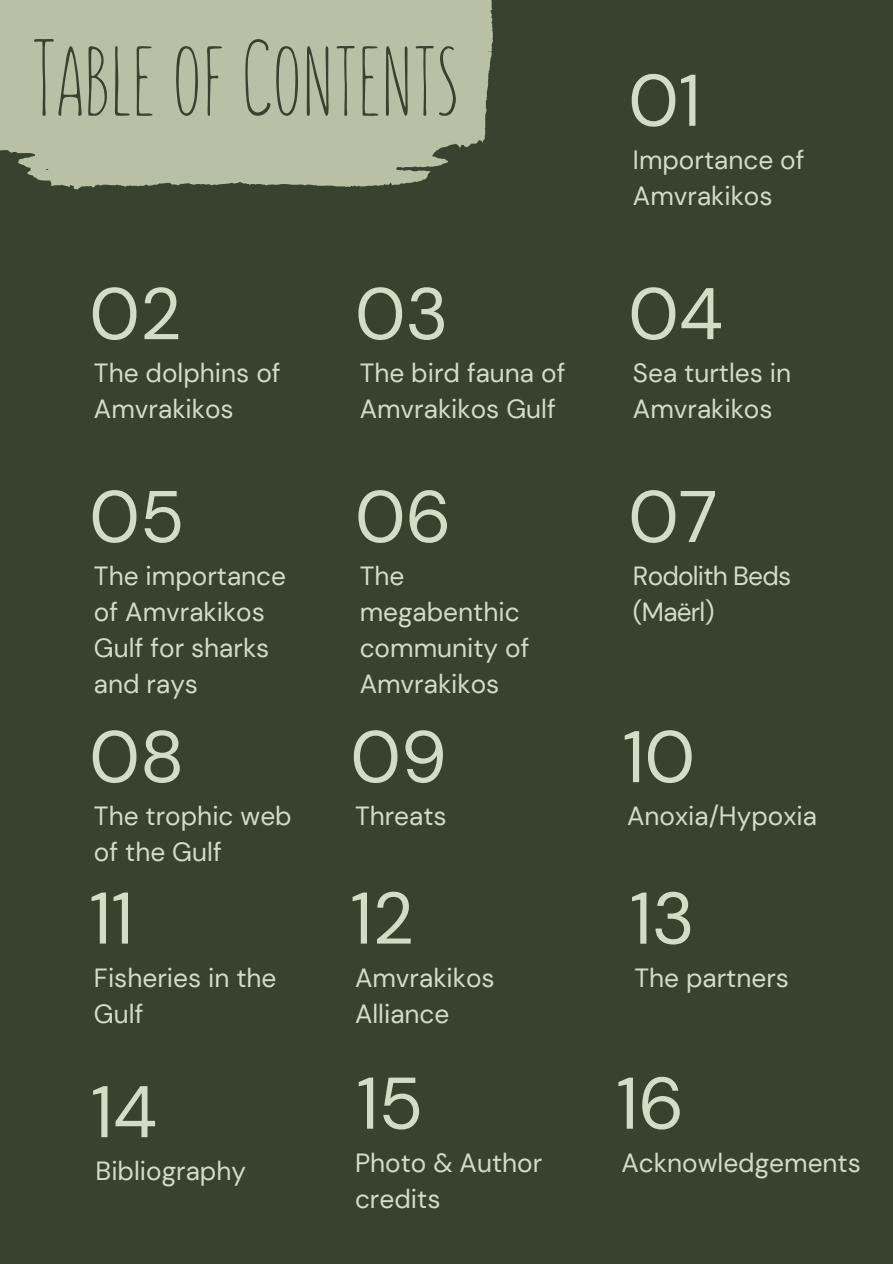
<style>
.page{position:relative;width:893px;height:1264px;background:#fff}
.page>*{position:absolute;margin:0;border:0;box-sizing:border-box;transform-origin:0 0}
.t1{font:109.5px "Aka Acid Sunn";color:#37422f}
.t2{font:72.9px "DM Sans";color:#d0ddc7}
.t3{font:26.25px/36px "DM Sans";color:#d0ddc7}
.t4{font:26.25px/36px "DM Sans";letter-spacing:-.03em;color:#d0ddc7}
</style>
<div class="page">
<div style="left:0;top:0;width:892px;height:1263px;background:#37422f"></div>
<div style="left:0;top:0;width:493px;height:189px;background:#b8c1a5"></div>
<h1 class="t1" style="left:31px;top:39px;width:429px">Table of Contents</h1>
<h2 class="t2" style="left:89px;top:267px;width:94px">02</h2>
<p class="t3" style="left:94px;top:355px;width:188px">The dolphins of<br>Amvrakikos</p>
<h2 class="t2" style="left:89px;top:469px;width:97px">05</h2>
<p class="t3" style="left:94px;top:558px;width:194px">The importance of Amvrakikos<br>Gulf for sharks and rays</p>
<h2 class="t2" style="left:89px;top:709px;width:96px">08</h2>
<p class="t3" style="left:94px;top:798px;width:199px">The trophic web of the Gulf</p>
<h2 class="t2" style="left:89px;top:871px;width:46px">11</h2>
<h2 class="t2" style="left:355px;top:267px;width:95px">03</h2>
<p class="t3" style="left:359px;top:355px;width:207px">The bird fauna of<br>Amvrakikos Gulf</p>
<h2 class="t2" style="left:355px;top:469px;width:98px">06</h2>
<p class="t3" style="left:359px;top:558px;width:171px">The megabenthic community of<br>Amvrakikos</p>
<h2 class="t2" style="left:350px;top:709px;width:98px">09</h2>
<p class="t3" style="left:355px;top:798px;width:93px">Threats</p>
<h2 class="t2" style="left:350px;top:871px;width:65px">12</h2>
<h2 class="t2" style="left:628px;top:53px;width:74px">01</h2>
<p class="t3" style="left:633px;top:142px;width:173px">Importance of<br>Amvrakikos</p>
<h2 class="t2" style="left:628px;top:267px;width:96px">04</h2>
<p class="t3" style="left:633px;top:355px;width:160px">Sea turtles in<br>Amvrakikos</p>
<h2 class="t2" style="left:628px;top:469px;width:91px">07</h2>
<p class="t4" style="left:633px;top:558px;width:160px">Rodolith Beds (Maërl)</p>
<h2 class="t2" style="left:622px;top:709px;width:74px">10</h2>
<p class="t3" style="left:627px;top:798px;width:191px">Anoxia/Hypoxia</p>
<h2 class="t2" style="left:629px;top:871px;width:66px">13</h2>
<p class="t3" style="left:94px;top:959px;width:184px">Fisheries in the<br>Gulf</p>
<p class="t3" style="left:355px;top:959px;width:141px">Amvrakikos</p>
<p class="t3" style="left:634px;top:959px;width:156px">The partners</p>
<p class="t3" style="left:355px;top:995px;width:96px">Alliance</p>
<h2 class="t2" style="left:91px;top:1064px;width:68px">14</h2>
<h2 class="t2" style="left:356px;top:1056px;width:68px">15</h2>
<p class="t3" style="left:96px;top:1153px;width:152px">Bibliography</p>
<p class="t3" style="left:355px;top:1145px;width:189px">Photo &amp; Author credits</p>
<h2 class="t2" style="left:616px;top:1056px;width:69px">16</h2>
<p class="t3" style="left:621px;top:1144px;width:241px">Acknowledgements</p>
</div>
